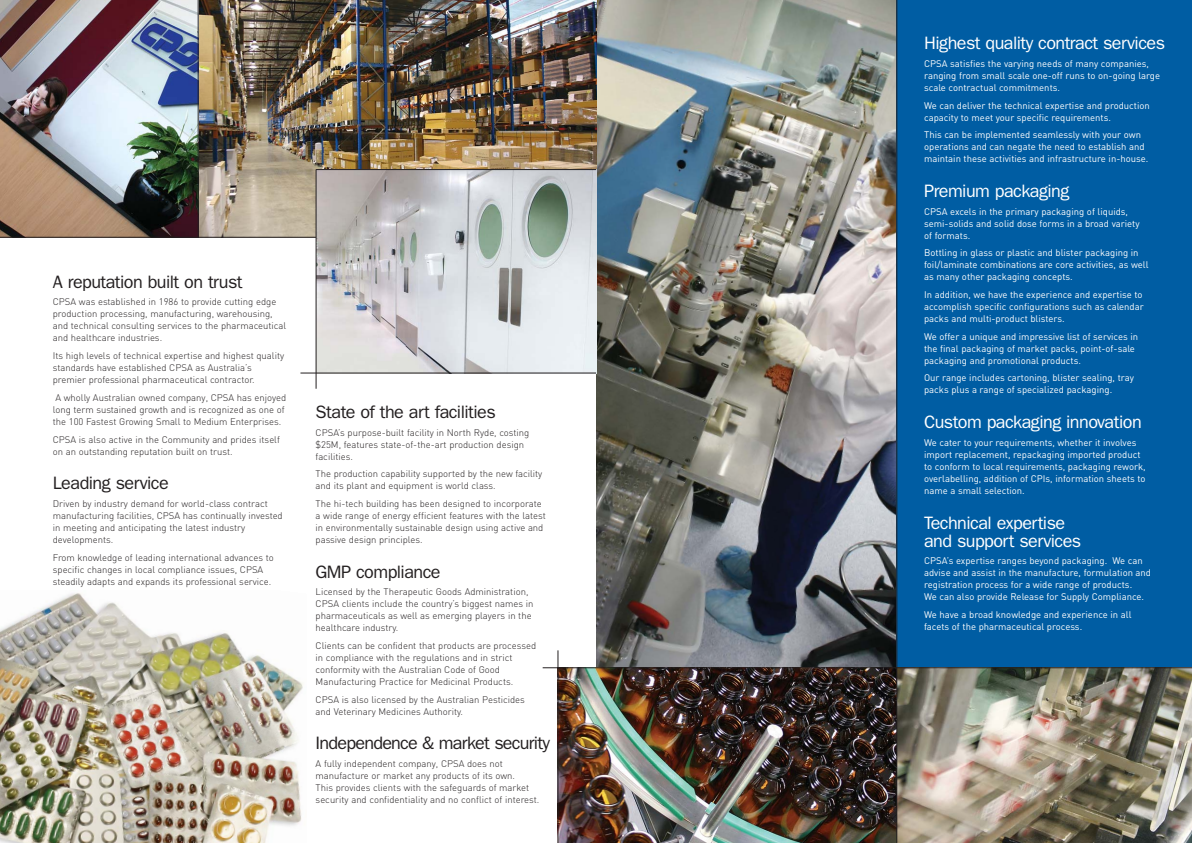
<style>
.page{position:relative;width:1192px;height:843px;background:#fff}
.page>*{position:absolute;margin:0;border:0;box-sizing:border-box;transform-origin:0 0}
.t1{font:18px/17.7px "Franklin Gothic";letter-spacing:-.03em;color:#fff}
.t2{font:18px "Franklin Gothic";letter-spacing:-.03em;color:#231f20}
.t3{font:300 9.5px/12px "DIN";color:#231f20}
.t4{font:9.5px/12px "DIN";color:#fff}
</style>
<div class="page">
<img style="left:0;top:0;width:1191px;height:843px">
<h1 class="t2" style="left:53px;top:275px;width:191px">A reputation built on trust</h1>
<p class="t3" style="left:53px;top:297px;width:235px">CPSA was established in 1986 to provide cutting edge production processing, manufacturing, warehousing, and technical consulting services to the pharmaceutical and healthcare industries.</p>
<p class="t3" style="left:53px;top:351px;width:233px">Its high levels of technical expertise and highest quality standards have established CPSA as Australia’s premier professional pharmaceutical contractor.</p>
<p class="t3" style="left:53px;top:392px;width:235px">A wholly Australian owned company, CPSA has enjoyed long term sustained growth and is recognized as one of the 100 Fastest Growing Small to Medium Enterprises.</p>
<p class="t3" style="left:53px;top:434px;width:228px">CPSA is also active in the Community and prides itself on an outstanding reputation built on trust.</p>
<h1 class="t2" style="left:53px;top:477px;width:117px">Leading service</h1>
<p class="t3" style="left:53px;top:498px;width:231px">Driven by industry demand for world-class contract manufacturing facilities, CPSA has continually invested in meeting and anticipating the latest industry developments.</p>
<p class="t3" style="left:53px;top:552px;width:222px">From knowledge of leading international advances to specific changes in local compliance issues, CPSA steadily adapts and expands its professional service.</p>
<h1 class="t2" style="left:315px;top:406px;width:182px">State of the art facilities</h1>
<p class="t3" style="left:315px;top:427px;width:215px">CPSA’s purpose-built facility in North Ryde, costing $25M, features state-of-the-art production design facilities.</p>
<p class="t3" style="left:315px;top:469px;width:228px">The production capability supported by the new facility and its plant and equipment is world class.</p>
<p class="t3" style="left:315px;top:499px;width:232px">The hi-tech building has been designed to incorporate a wide range of energy efficient features with the latest in environmentally sustainable design using active and passive design principles.</p>
<h1 class="t2" style="left:315px;top:565px;width:126px">GMP compliance</h1>
<p class="t3" style="left:315px;top:587px;width:219px">Licensed by the Therapeutic Goods Administration, CPSA clients include the country’s biggest names in pharmaceuticals as well as emerging players in the healthcare industry.</p>
<p class="t3" style="left:315px;top:641px;width:222px">Clients can be confident that products are processed in compliance with the regulations and in strict conformity with the Australian Code of Good Manufacturing Practice for Medicinal Products.</p>
<p class="t3" style="left:315px;top:694px;width:211px">CPSA is also licensed by the Australian Pesticides and Veterinary Medicines Authority.</p>
<h1 class="t2" style="left:315px;top:737px;width:236px">Independence &amp; market security</h1>
<p class="t3" style="left:315px;top:759px;width:225px">A fully independent company, CPSA does not manufacture or market any products of its own.<br>This provides clients with the safeguards of market security and confidentiality and no conflict of interest.</p>
<h1 class="t1" style="left:924px;top:36px;width:242px">Highest quality contract services</h1>
<p class="t4" style="left:924px;top:59px;width:237px">CPSA satisfies the varying needs of many companies, ranging from small scale one-off runs to on-going large scale contractual commitments.</p>
<p class="t4" style="left:924px;top:100px;width:227px">We can deliver the technical expertise and production capacity to meet your specific requirements.</p>
<p class="t4" style="left:924px;top:130px;width:226px">This can be implemented seamlessly with your own operations and can negate the need to establish and maintain these activities and infrastructure in-house.</p>
<h1 class="t1" style="left:924px;top:184px;width:147px">Premium packaging</h1>
<p class="t4" style="left:924px;top:206px;width:217px">CPSA excels in the primary packaging of liquids, semi-solids and solid dose forms in a broad variety of formats.</p>
<p class="t4" style="left:924px;top:248px;width:226px">Bottling in glass or plastic and blister packaging in foil/laminate combinations are core activities, as well as many other packaging concepts.</p>
<p class="t4" style="left:924px;top:290px;width:221px">In addition, we have the experience and expertise to accomplish specific configurations such as calendar packs and multi-product blisters.</p>
<p class="t4" style="left:924px;top:331px;width:216px">We offer a unique and impressive list of services in the final packaging of market packs, point-of-sale packaging and promotional products.</p>
<p class="t4" style="left:924px;top:373px;width:211px">Our range includes cartoning, blister sealing, tray packs plus a range of specialized packaging.</p>
<h1 class="t1" style="left:924px;top:415px;width:219px">Custom packaging innovation</h1>
<p class="t4" style="left:924px;top:437px;width:223px">We cater to your requirements, whether it involves import replacement, repackaging imported product to conform to local requirements, packaging rework, overlabelling, addition of CPIs, information sheets to name a small selection.</p>
<h1 class="t1" style="left:924px;top:516px;width:159px">Technical expertise and support services</h1>
<p class="t4" style="left:924px;top:556px;width:228px">CPSA’s expertise ranges beyond packaging. We can advise and assist in the manufacture, formulation and registration process for a wide range of products.<br>We can also provide Release for Supply Compliance.</p>
<p class="t4" style="left:924px;top:610px;width:209px">We have a broad knowledge and experience in all facets of the pharmaceutical process.</p>
</div>
